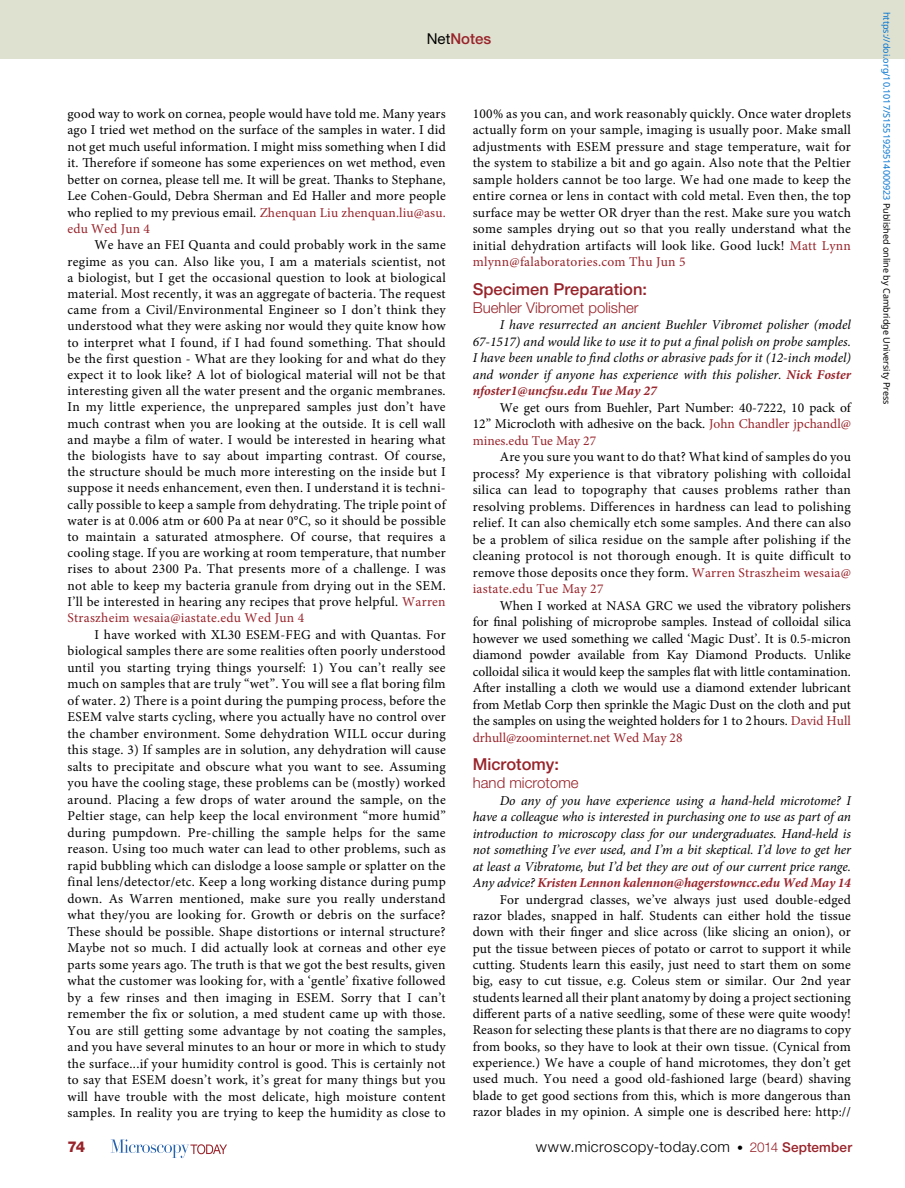
<style>
.page{position:relative;width:905px;height:1188px;background:#fff}
.page>*{position:absolute;margin:0;border:0;box-sizing:border-box;transform-origin:0 0}
.t1{font:500 16.5px "Helvetica Neue LT Std";color:#98232a}
.t2{font:300 15px "Helvetica Neue LT Std";letter-spacing:.03em;color:#000}
.t3{font:300 15px "Helvetica Neue LT Std";color:#98232a}
.t4{font:500 15px "Helvetica Neue LT Std";color:#98232a}
.t5{font:800 15px "Helvetica Neue LT Std";color:#98232a}
.t6{font:13.5px/16.5px "Minion Pro";letter-spacing:.01em;color:#000;text-align:justify}
.t7{font:italic 13.5px/16.5px "Minion Pro";color:#000;text-align:justify}
.t8{font:9px "Noto Sans";color:#0172cf}
.s1{font-weight:400;color:#000}
.s2{color:#98232a}
.s3{font-weight:700;color:#98232a}
.s4{font-style:italic}
.s5{font-weight:700;font-style:italic;color:#98232a}
.s6{font-size:12px}
.s7{font-size:13.5px;color:#98232a}
.s8{font-weight:500;font-size:13.5px;color:#98232a}
.s9{color:#000}
</style>
<div class="page">
<div style="left:0;top:0;width:904px;height:58px;background:#dfe1d0"></div>
<svg style="left:111px;top:1139px;width:116px;height:19px"></svg>
<p class="t4" style="left:427px;top:30px;width:66px"><span class="s1">Net</span>Notes</p>
<p class="t6" style="left:68px;top:105px;width:380px">good way to work on cornea, people would have told me. Many years ago I tried wet method on the surface of the samples in water. I did not get much useful information. I might miss something when I did it. Therefore if someone has some experiences on wet method, even better on cornea, please tell me. It will be great. Thanks to Stephane, Lee Cohen-Gould, Debra Sherman and Ed Haller and more people who replied to my previous email. <span class="s2">Zhenquan Liu zhenquan.liu@asu. edu Wed Jun 4</span></p>
<p class="t6" style="left:68px;top:237px;width:380px;text-indent:27px">We have an FEI Quanta and could probably work in the same regime as you can. Also like you, I am a materials scientist, not a biologist, but I get the occasional question to look at biological material. Most recently, it was an aggregate of bacteria. The request came from a Civil/Environmental Engineer so I don’t think they understood what they were asking nor would they quite know how to interpret what I found, if I had found something. That should be the first question - What are they looking for and what do they expect it to look like? A lot of biological material will not be that interesting given all the water present and the organic membranes.<br>In my little experience, the unprepared samples just don’t have much contrast when you are looking at the outside. It is cell wall and maybe a film of water. I would be interested in hearing what the biologists have to say about imparting contrast. Of course, the structure should be much more interesting on the inside but I suppose it needs enhancement, even then. I understand it is techni&shy;cally possible to keep a sample from dehydrating. The triple point of water is at 0.006 atm or 600 Pa at near 0°C, so it should be possible to maintain a saturated atmosphere. Of course, that requires a cooling stage. If you are working at room temperature, that number rises to about 2300 Pa. That presents more of a challenge. I was not able to keep my bacteria granule from drying out in the SEM.<br>I’ll be interested in hearing any recipes that prove helpful. <span class="s2">Warren Straszheim wesaia@iastate.edu Wed Jun 4</span></p>
<p class="t6" style="left:68px;top:626px;width:380px;text-indent:27px">I have worked with XL30 ESEM-FEG and with Quantas. For biological samples there are some realities often poorly understood until you starting trying things yourself: 1) You can’t really see much on samples that are truly “wet”. You will see a flat boring film of water. 2) There is a point during the pumping process, before the ESEM valve starts cycling, where you actually have no control over the chamber environment. Some dehydration WILL occur during this stage. 3) If samples are in solution, any dehydration will cause salts to precipitate and obscure what you want to see. Assuming you have the cooling stage, these problems can be (mostly) worked around. Placing a few drops of water around the sample, on the Peltier stage, can help keep the local environment “more humid” during pumpdown. Pre-chilling the sample helps for the same reason. Using too much water can lead to other problems, such as rapid bubbling which can dislodge a loose sample or splatter on the final lens/detector/etc. Keep a long working distance during pump down. As Warren mentioned, make sure you really understand what they/you are looking for. Growth or debris on the surface?<br>These should be possible. Shape distortions or internal structure?<br>Maybe not so much. I did actually look at corneas and other eye parts some years ago. The truth is that we got the best results, given what the customer was looking for, with a ‘gentle’ fixative followed by a few rinses and then imaging in ESEM. Sorry that I can’t remember the fix or solution, a med student came up with those.<br>You are still getting some advantage by not coating the samples, and you have several minutes to an hour or more in which to study the surface...if your humidity control is good. This is certainly not to say that ESEM doesn’t work, it’s great for many things but you will have trouble with the most delicate, high moisture content samples. In reality you are trying to keep the humidity as close to</p>
<p class="t6" style="left:472px;top:105px;width:380px">100% as you can, and work reasonably quickly. Once water droplets actually form on your sample, imaging is usually poor. Make small adjustments with ESEM pressure and stage temperature, wait for the system to stabilize a bit and go again. Also note that the Peltier sample holders cannot be too large. We had one made to keep the entire cornea or lens in contact with cold metal. Even then, the top surface may be wetter OR dryer than the rest. Make sure you watch some samples drying out so that you really understand what the initial dehydration artifacts will look like. Good luck! <span class="s2">Matt Lynn mlynn@falaboratories.com Thu Jun 5</span></p>
<p class="t1" style="left:472px;top:279px;width:176px">Specimen Preparation:</p>
<p class="t3" style="left:472px;top:298px;width:167px">Buehler Vibromet polisher</p>
<p class="t7" style="left:472px;top:317px;width:380px;text-indent:27px">I have resurrected an ancient Buehler Vibromet polisher (model 67-1517) and would like to use it to put a final polish on probe samples.<br>I have been unable to find cloths or abrasive pads for it (12-inch model) and wonder if anyone has experience with this polisher. <span class="s3">Nick Foster nfoster1@uncfsu.edu Tue May 27</span></p>
<p class="t6" style="left:472px;top:399px;width:379px;text-indent:27px">We get ours from Buehler, Part Number: 40-7222, 10 pack of 12” Microcloth with adhesive on the back. <span class="s2">John Chandler jpchandl@ mines.edu Tue May 27</span></p>
<p class="t6" style="left:472px;top:449px;width:380px;text-indent:27px">Are you sure you want to do that? What kind of samples do you process? My experience is that vibratory polishing with colloidal silica can lead to topography that causes problems rather than resolving problems. Differences in hardness can lead to polishing relief. It can also chemically etch some samples. And there can also be a problem of silica residue on the sample after polishing if the cleaning protocol is not thorough enough. It is quite difficult to remove those deposits once they form. <span class="s2">Warren Straszheim wesaia@ iastate.edu Tue May 27</span></p>
<p class="t6" style="left:472px;top:597px;width:380px;text-indent:27px">When I worked at NASA GRC we used the vibratory polishers for final polishing of microprobe samples. Instead of colloidal silica however we used something we called ‘Magic Dust’. It is 0.5-micron diamond powder available from Kay Diamond Products. Unlike colloidal silica it would keep the samples flat with little contamination.<br>After installing a cloth we would use a diamond extender lubricant from Metlab Corp then sprinkle the Magic Dust on the cloth and put the samples on using the weighted holders for 1 to 2hours. <span class="s2">David Hull drhull@zoominternet.net Wed May 28</span></p>
<p class="t1" style="left:472px;top:755px;width:88px">Microtomy:</p>
<p class="t3" style="left:472px;top:774px;width:107px">hand microtome</p>
<p class="t6" style="left:472px;top:792px;width:380px;text-align:right"><span class="s4">Do any of you have experience using a hand-held microtome? I have a colleague who is interested in purchasing one to use as part of an introduction to microscopy class for our undergraduates. Hand-held is not something I’ve ever used, and I’m a bit skeptical. I’d love to get her at least a Vibratome, but I’d bet they are out of our current price range.<br>Any advice?</span> <span class="s5">Kristen Lennon kalennon@hagerstowncc.edu Wed May 14<br></span>For undergrad classes, we’ve always just used double-edged razor blades, snapped in half. Students can either hold the tissue down with their finger and slice across (like slicing an onion), or put the tissue between pieces of potato or carrot to support it while cutting. Students learn this easily, just need to start them on some big, easy to cut tissue, e.g. Coleus stem or similar. Our 2nd year students learned all their plant anatomy by doing a project sectioning different parts of a native seedling, some of these were quite woody!<br>Reason for selecting these plants is that there are no diagrams to copy from books, so they have to look at their own tissue. (Cynical from experience.) We have a couple of hand microtomes, they don’t get used much. You need a good old-fashioned large (beard) shaving blade to get good sections from this, which is more dangerous than razor blades in my opinion. A simple one is described here: http://</p>
<p class="t5" style="left:68px;top:1138px;width:19px">74</p>
<p class="t2" style="left:535px;top:1137px;width:318px">www.microscopy-today.com <span class="s6">•</span> <span class="s7">2014</span> <span class="s8">September</span></p>
<p class="t8" style="left:893px;top:12px;width:394px;rotate:90deg">https://doi.org/10.1017/S1551929514000923 <span class="s9">Published online by Cambridge University Press</span></p>
</div>
